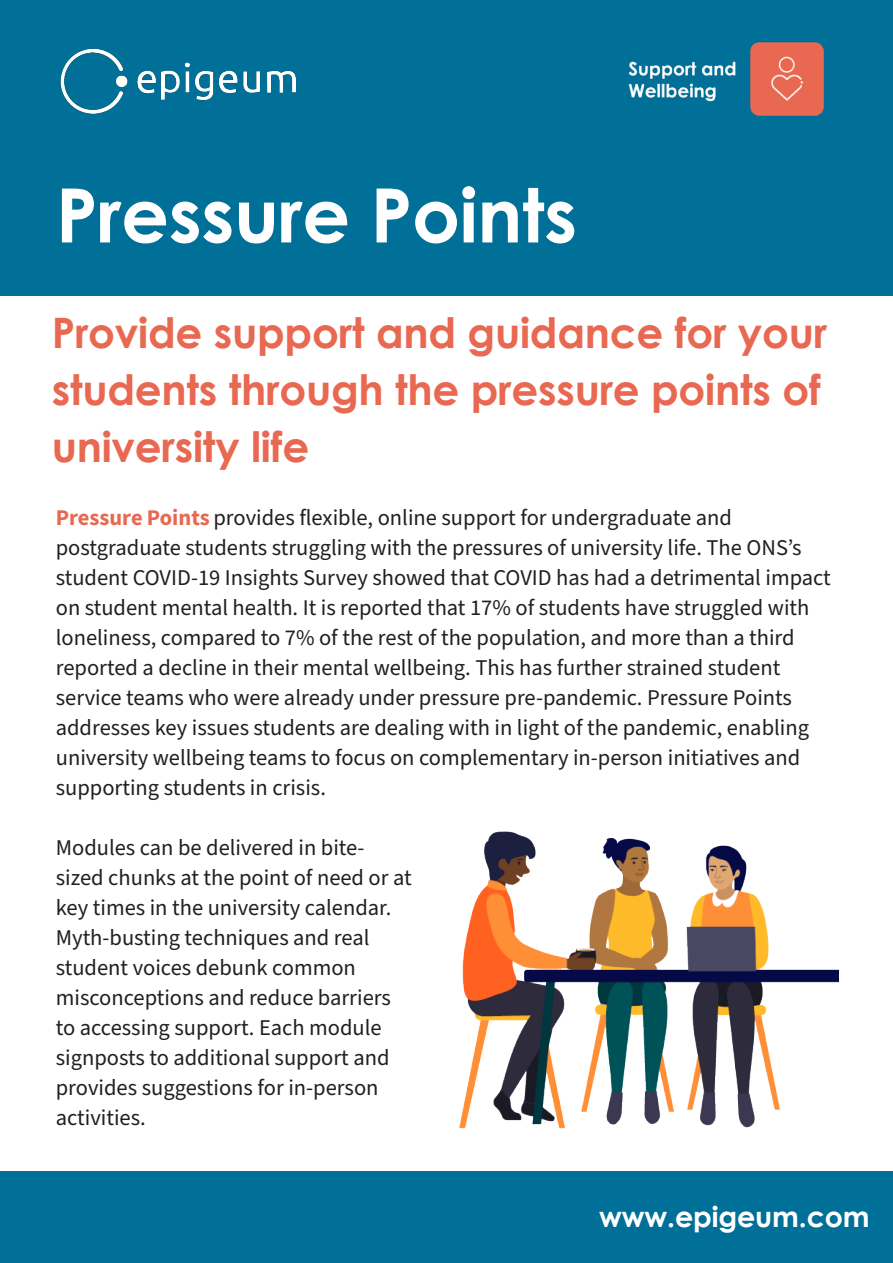
<style>
.page{position:relative;width:893px;height:1263px;background:#fff}
.page>*{position:absolute;margin:0;border:0;box-sizing:border-box;transform-origin:0 0}
.Main_Heading_H1{font:700 75px "Century Gothic";letter-spacing:-.005em;color:#fff}
.Second_Level_Heading{font:700 42px/57px "Century Gothic";letter-spacing:-.005em;color:#e86851}
.Footer_Text_1{font:700 28.5px "Century Gothic";letter-spacing:-.005em;color:#fff}
.t1{font:22.5px/30px "Source Sans Pro";color:#231f20}
.s1{font-family:"Source Sans Variable";color:#e86851}
</style>
<div class="page">
<div style="left:0;top:0;width:893px;height:295px;background:#007098"></div>
<div style="left:0;top:1171px;width:893px;height:92px;background:#007098"></div>
<img style="left:628px;top:41px;width:196px;height:75px">
<img style="left:459px;top:831px;width:379px;height:298px">
<img style="left:60px;top:48px;width:235px;height:66px">
<p class="Main_Heading_H1" style="left:56px;top:158px;width:523px">Pressure Points</p>
<p class="Second_Level_Heading" style="left:52px;top:302px;width:777px">Provide support and guidance for your students through the pressure points of university life</p>
<p class="t1" style="left:56px;top:503px;width:777px"><span class="s1">Pressure Points</span> provides flexible, online support for undergraduate and postgraduate students struggling with the pressures of university life. The ONS’s student COVID-19 Insights Survey showed that COVID has had a detrimental impact on student mental health. It is reported that 17% of students have struggled with loneliness, compared to 7% of the rest of the population, and more than a third reported a decline in their mental wellbeing. This has further strained student service teams who were already under pressure pre-pandemic. Pressure Points addresses key issues students are dealing with in light of the pandemic, enabling university wellbeing teams to focus on complementary in-person initiatives and supporting students in crisis.</p>
<p class="t1" style="left:56px;top:833px;width:357px">Modules can be delivered in bite&shy;sized chunks at the point of need or at key times in the university calendar.<br>Myth-busting techniques and real student voices debunk common misconceptions and reduce barriers to accessing support. Each module signposts to additional support and provides suggestions for in-person activities.</p>
<p class="Footer_Text_1" style="left:599px;top:1195px;width:272px">www.epigeum.com</p>
</div>
